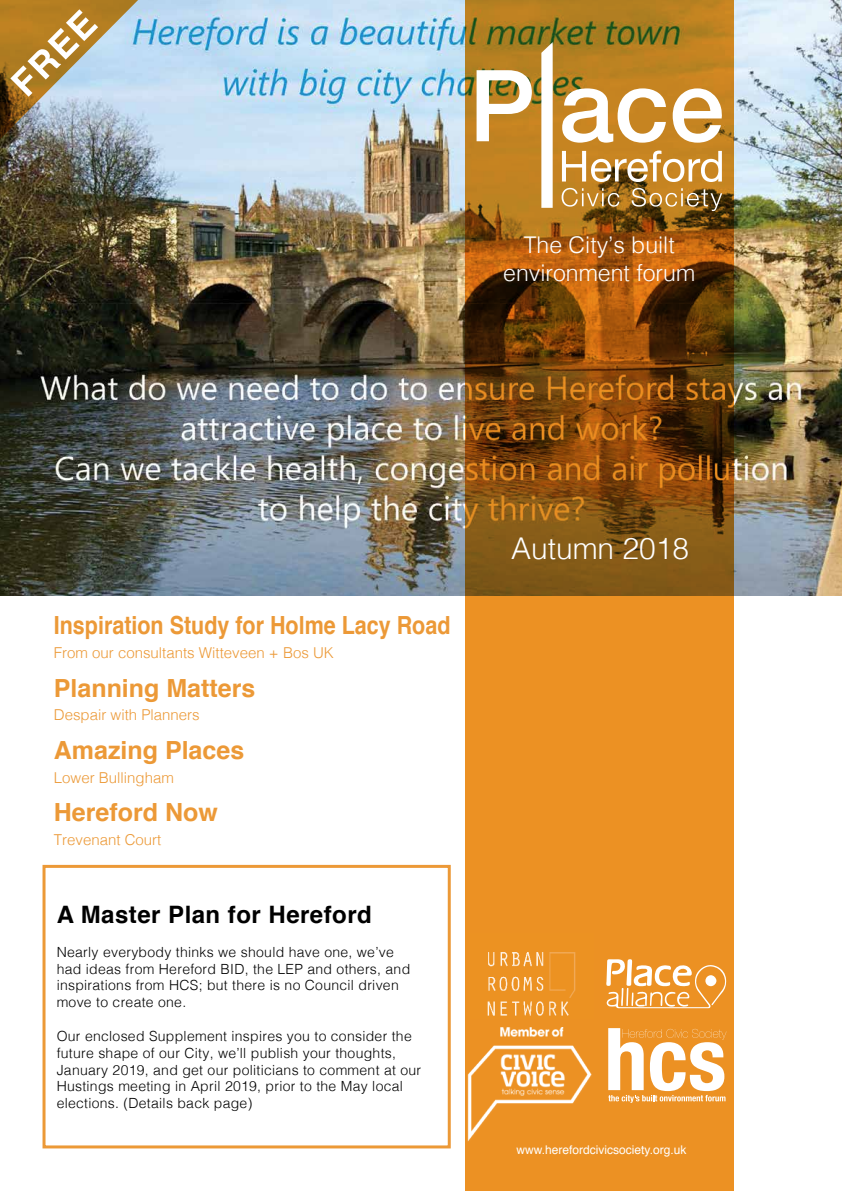
<style>
.page{position:relative;width:842px;height:1191px;background:#fff}
.page>*{position:absolute;margin:0;border:0;box-sizing:border-box;transform-origin:0 0}
.t1{font:700 36px "Helvetica";color:#fff}
.t2{font:300 29.9px "Helvetica";color:#fff}
.t3{font:700 25px "Helvetica";color:#ec9937}
.t4{font:700 25px "Helvetica";color:#ec9937;scale:.86 1}
.t5{font:700 24px "Helvetica";letter-spacing:.02em;color:#000}
.t6{font:300 23px/27.6px "Helvetica";color:#fff;text-align:center}
.t7{font:300 15px "Helvetica";color:#ec9937}
.t8{font:300 14px/16.8px "Helvetica";letter-spacing:.02em;color:#000}
.t9{font:12px "Helvetica";color:#fff}
</style>
<div class="page">
<img style="left:0;top:0;width:842px;height:595px">
<svg style="left:0;top:0;width:147px;height:148px;background:#aba084"></svg>
<svg style="left:465px;top:0;width:269px;height:1191px;background:#b7711a"></svg>
<img style="left:467px;top:1027px;width:128px;height:114px">
<svg style="left:608px;top:1028px;width:118px;height:74px"></svg>
<svg style="left:541px;top:42px;width:12px;height:166px"></svg>
<svg style="left:477px;top:70px;width:55px;height:71px"></svg>
<svg style="left:562px;top:88px;width:104px;height:55px"></svg>
<svg style="left:673px;top:88px;width:49px;height:55px"></svg>
<svg style="left:562px;top:151px;width:160px;height:31px"></svg>
<svg style="left:562px;top:188px;width:57px;height:19px"></svg>
<svg style="left:632px;top:188px;width:90px;height:23px;background:#a27c3e"></svg>
<div style="left:601px;top:949px;width:133px;height:74px;background:#ec9123"></div>
<svg style="left:606px;top:959px;width:120px;height:49px"></svg>
<div style="left:43px;top:865px;width:408px;height:283px;border:3px solid #ec9937"></div>
<div style="left:465px;top:913px;width:133px;height:105px;background:#ec9123"></div>
<img style="left:487px;top:952px;width:89px;height:64px">
<h1 class="t1" style="left:-3px;top:69px;width:104px;rotate:-45deg">FREE</h1>
<h3 class="t6" style="left:503px;top:229px;width:193px">The City’s built environment forum</h3>
<h3 class="t4" style="left:54px;top:605px;width:463px">Inspiration Study for Holme Lacy Road</h3>
<p class="t7" style="left:54px;top:640px;width:282px">From our consultants Witteveen + Bos UK</p>
<h3 class="t3" style="left:54px;top:667px;width:203px">Planning Matters</h3>
<p class="t7" style="left:54px;top:702px;width:147px">Despair with Planners</p>
<h3 class="t3" style="left:54px;top:730px;width:192px">Amazing Places</h3>
<p class="t7" style="left:54px;top:764px;width:122px">Lower Bullingham</p>
<h3 class="t3" style="left:54px;top:792px;width:165px">Hereford Now</h3>
<p class="t7" style="left:54px;top:826px;width:109px">Trevenant Court</p>
<h3 class="t5" style="left:57px;top:895px;width:317px">A Master Plan for Hereford</h3>
<p class="t8" style="left:57px;top:942px;width:355px">Nearly everybody thinks we should have one, we’ve had ideas from Hereford BID, the LEP and others, and inspirations from HCS; but there is no Council driven move to create one.</p>
<p class="t8" style="left:57px;top:1026px;width:366px">Our enclosed Supplement inspires you to consider the future shape of our City, we’ll publish your thoughts, January 2019, and get our politicians to comment at our Hustings meeting in April 2019, prior to the May local elections. (Details back page)</p>
<h2 class="t2" style="left:511px;top:523px;width:180px">Autumn 2018</h2>
<p class="t9" style="left:516px;top:1140px;width:171px">www.herefordcivicsociety.org.uk</p>
</div>
